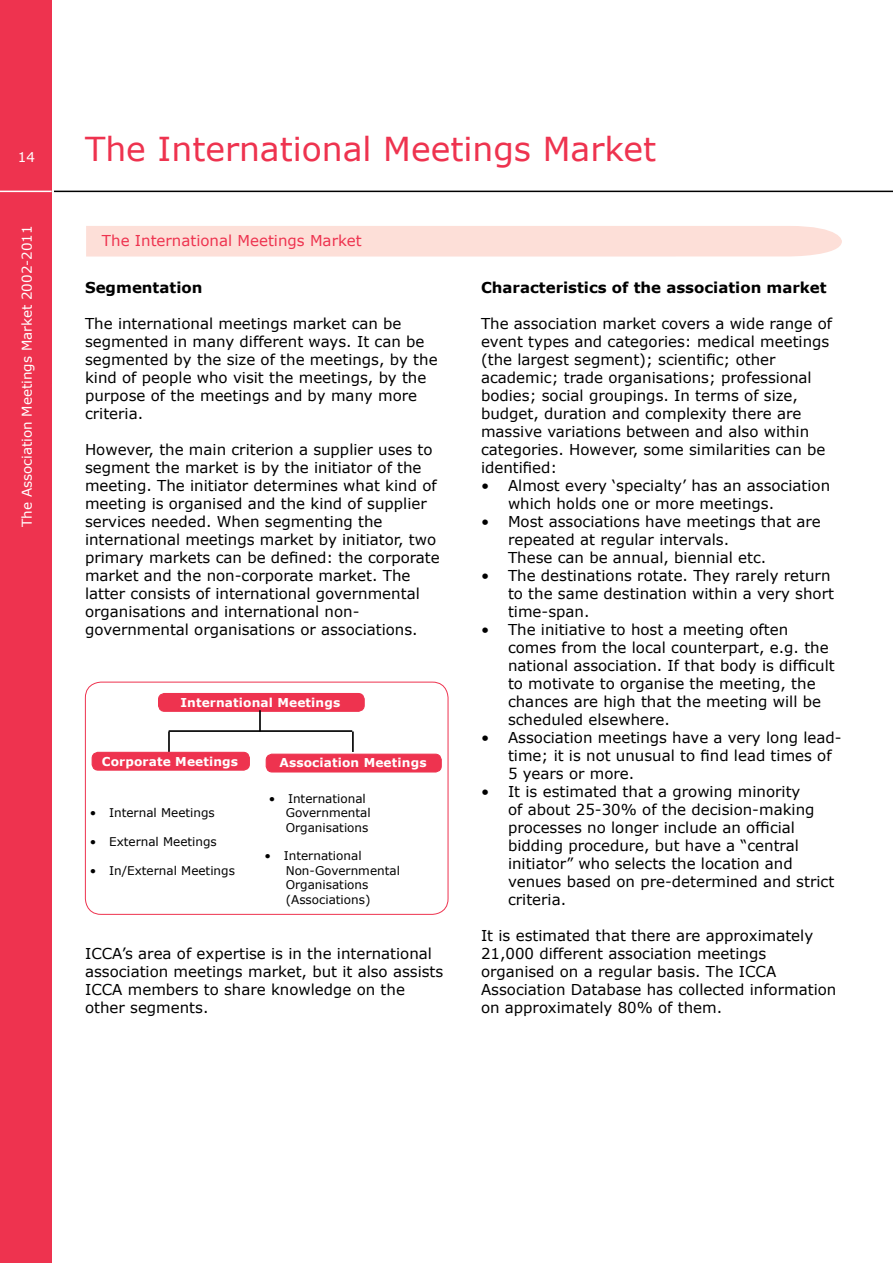
<style>
.page{position:relative;width:893px;height:1263px;background:#fff}
.page>*{position:absolute;margin:0;border:0;box-sizing:border-box;transform-origin:0 0}
.t1{font:33px "Verdana";color:#ee334f}
.t2{font:15px/18px "Verdana";color:#000}
.t3{font:700 15px "Verdana";color:#000}
.t4{font:15px "Verdana";color:#ee334f}
.t5{font:13.5px "Verdana";color:#fff}
.t6{font:700 12.15px "Verdana";letter-spacing:.01em;color:#fff}
.t7{font:12px/14.4px "Verdana";color:#000}
</style>
<div class="page">
<div style="left:0;top:0;width:52px;height:1263px;background:#ee334f"></div>
<hr style="left:0;top:191px;width:52px;height:1px;background:#fff">
<div style="left:85px;top:682px;width:363px;height:233px;border:1px solid #ee334f;border-radius:16px"></div>
<div style="left:159px;top:693px;width:205px;height:18px;background:#ee334f;border-radius:6px"></div>
<div style="left:158px;top:693px;width:207px;height:19px;border:1px solid #ee334f;border-radius:6px"></div>
<hr style="left:259px;top:710px;width:2px;height:21px;background:#000">
<hr style="left:169px;top:730px;width:183px;height:2px;background:#000">
<hr style="left:168px;top:731px;width:2px;height:21px;background:#000">
<hr style="left:352px;top:731px;width:2px;height:21px;background:#000">
<div style="left:92px;top:752px;width:157px;height:18px;background:#ee334f;border-radius:6px"></div>
<div style="left:92px;top:752px;width:158px;height:19px;border:1px solid #ee334f;border-radius:6px"></div>
<div style="left:266px;top:754px;width:175px;height:18px;background:#ee334f;border-radius:6px"></div>
<div style="left:266px;top:754px;width:176px;height:18px;border:1px solid #ee334f;border-radius:6px"></div>
<hr style="left:54px;top:191px;width:839px;height:1px;background:#000">
<div style="left:86px;top:226px;width:756px;height:31px;background:#fddfd8"></div>
<p class="t5" style="left:18px;top:148px;width:19px">14</p>
<p class="t5" style="left:18px;top:527px;width:303px;rotate:-90deg">The Association Meetings Market 2002-2011</p>
<h1 class="t1" style="left:85px;top:126px;width:573px">The International Meetings Market</h1>
<p class="t4" style="left:102px;top:230px;width:261px">The International Meetings Market</p>
<p class="t3" style="left:85px;top:277px;width:119px">Segmentation</p>
<p class="t2" style="left:85px;top:314px;width:354px">The international meetings market can be segmented in many different ways. It can be segmented by the size of the meetings, by the kind of people who visit the meetings, by the purpose of the meetings and by many more criteria.</p>
<p class="t2" style="left:85px;top:440px;width:356px">However, the main criterion a supplier uses to segment the market is by the initiator of the meeting. The initiator determines what kind of meeting is organised and the kind of supplier services needed. When segmenting the international meetings market by initiator, two primary markets can be defined: the corporate market and the non-corporate market. The latter consists of international governmental organisations and international non&shy;governmental organisations or associations.</p>
<p class="t6" style="left:180px;top:694px;width:161px">International Meetings</p>
<p class="t6" style="left:102px;top:752px;width:138px">Corporate Meetings</p>
<p class="t6" style="left:279px;top:754px;width:149px">Association Meetings</p>
<p class="t7" style="left:269px;top:791px;width:99px">• International</p>
<p class="t7" style="left:90px;top:805px;width:126px">• Internal Meetings</p>
<p class="t7" style="left:286px;top:805px;width:86px">Governmental<br>Organisations</p>
<p class="t7" style="left:90px;top:834px;width:128px">• External Meetings</p>
<p class="t7" style="left:265px;top:849px;width:99px">• International</p>
<p class="t7" style="left:90px;top:863px;width:147px">• In/External Meetings</p>
<p class="t7" style="left:286px;top:863px;width:116px">Non-Governmental<br>Organisations (Associations)</p>
<p class="t2" style="left:85px;top:944px;width:360px">ICCA’s area of expertise is in the international association meetings market, but it also assists ICCA members to share knowledge on the other segments.</p>
<p class="t3" style="left:481px;top:277px;width:347px">Characteristics of the association market</p>
<p class="t2" style="left:481px;top:314px;width:353px">The association market covers a wide range of event types and categories: medical meetings (the largest segment); scientific; other academic; trade organisations; professional bodies; social groupings. In terms of size, budget, duration and complexity there are massive variations between and also within categories. However, some similarities can be identified:</p>
<p class="t2" style="left:508px;top:476px;width:324px;text-indent:-27px">• Almost every ‘specialty’ has an association which holds one or more meetings.</p>
<p class="t2" style="left:508px;top:512px;width:314px;text-indent:-27px">• Most associations have meetings that are repeated at regular intervals.<br>These can be annual, biennial etc.</p>
<p class="t2" style="left:508px;top:566px;width:327px;text-indent:-27px">• The destinations rotate. They rarely return to the same destination within a very short time-span.</p>
<p class="t2" style="left:508px;top:620px;width:328px;text-indent:-27px">• The initiative to host a meeting often comes from the local counterpart, e.g. the national association. If that body is difficult to motivate to organise the meeting, the chances are high that the meeting will be scheduled elsewhere.</p>
<p class="t2" style="left:508px;top:728px;width:335px;text-indent:-27px">• Association meetings have a very long lead&shy;time; it is not unusual to find lead times of<br>5 years or more.</p>
<p class="t2" style="left:508px;top:782px;width:328px;text-indent:-27px">• It is estimated that a growing minority<br>of about 25-30% of the decision-making processes no longer include an official bidding procedure, but have a “central initiator” who selects the location and venues based on pre-determined and strict criteria.</p>
<p class="t2" style="left:481px;top:926px;width:357px">It is estimated that there are approximately 21,000 different association meetings organised on a regular basis. The ICCA Association Database has collected information on approximately 80% of them.</p>
</div>
